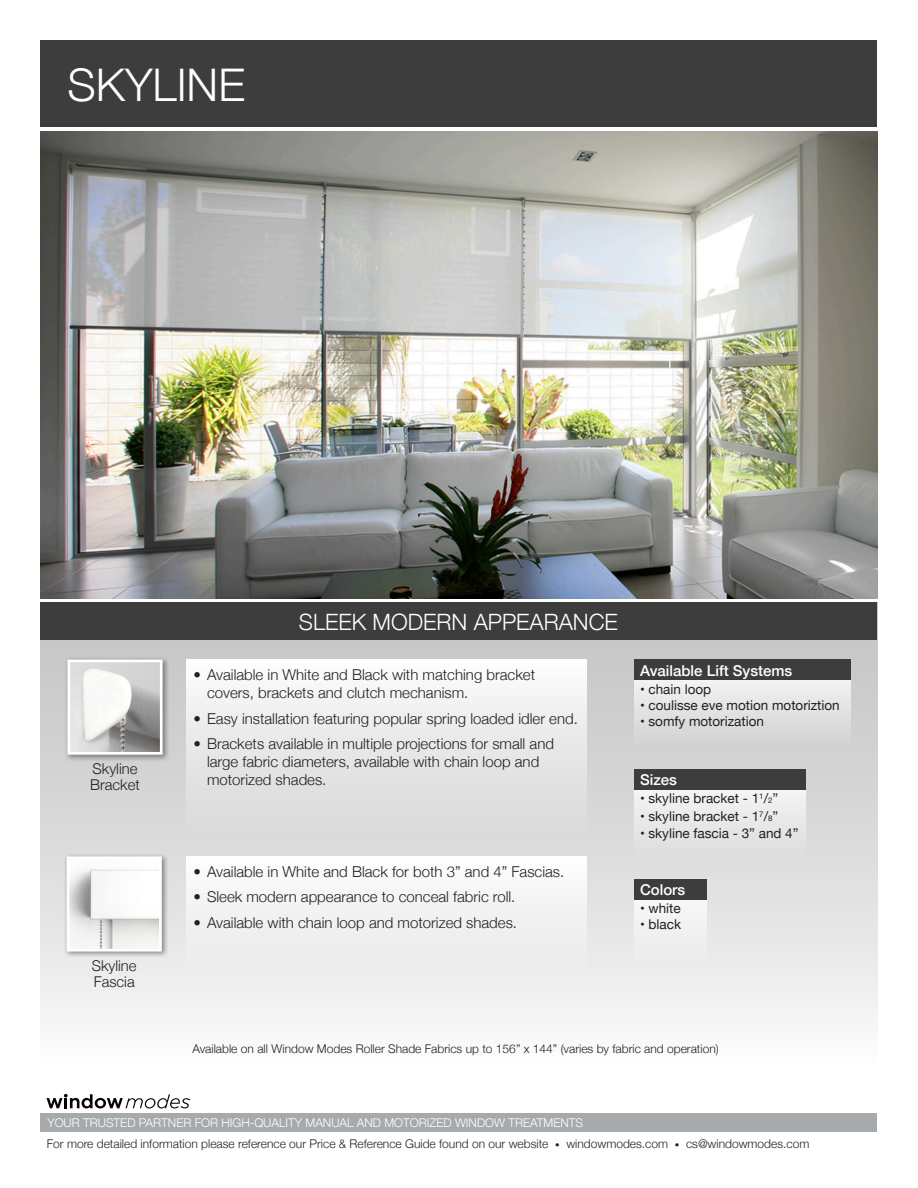
<style>
.page{position:relative;width:918px;height:1188px;background:#fff}
.page>*{position:absolute;margin:0;border:0;box-sizing:border-box;transform-origin:0 0}
.t1{font:300 45px "Helvetica Neue";color:#fff}
.t2{font:300 22.5px "Helvetica Neue";color:#fff}
.t3{font:300 15px "Helvetica Neue";color:#231f20}
.t4{font:500 15px "Helvetica Neue";color:#fff}
.t5{font:300 14.85px "Helvetica Neue";color:#231f20}
.t6{font:13.5px "Helvetica Neue";color:#231f20}
.t7{font:300 12px/20.4px "Helvetica Neue";color:#231f20}
.s1{font-size:7.8px}
.s2{color:#fff}
.s3{font-size:9px}
</style>
<div class="page">
<div style="left:40px;top:40px;width:838px;height:87px;background:#3d3d3d"></div>
<img style="left:40px;top:132px;width:838px;height:466px">
<div style="left:40px;top:603px;width:838px;height:466px;background:linear-gradient(to bottom,#c0bfbf,#faf9f9)"></div>
<div style="left:40px;top:603px;width:838px;height:37px;background:#3d3d3d"></div>
<div style="left:40px;top:1113px;width:838px;height:18px;background:#a7aaac"></div>
<div style="left:186px;top:660px;width:400px;height:176px;background:linear-gradient(to bottom,#fbfbfb,#d8d7d7)"></div>
<div style="left:186px;top:856px;width:400px;height:119px;background:#f2f1f1"></div>
<div style="left:634px;top:879px;width:72px;height:89px;background:#f0f0f0"></div>
<div style="left:634px;top:879px;width:72px;height:20px;background:#3d3d3d"></div>
<div style="left:634px;top:769px;width:172px;height:89px;background:#e8e8e8"></div>
<div style="left:634px;top:769px;width:172px;height:21px;background:#3d3d3d"></div>
<div style="left:65px;top:657px;width:105px;height:105px;background:#231f20;opacity:.5"></div>
<svg style="left:66px;top:658px;width:98px;height:98px"></svg>
<svg style="left:634px;top:680px;width:216px;height:68px;background:#e1e1e1"></svg>
<div style="left:634px;top:660px;width:216px;height:20px;background:#3d3d3d"></div>
<div style="left:64px;top:853px;width:105px;height:106px;background:#231f20;opacity:.5"></div>
<svg style="left:65px;top:855px;width:98px;height:98px"></svg>
<svg style="left:47px;top:1094px;width:143px;height:14px"></svg>
<p class="t1" style="left:68px;top:49px;width:179px">SKYLINE</p>
<p class="t5" style="left:93px;top:757px;width:46px">Skyline</p>
<p class="t5" style="left:90px;top:773px;width:51px">Bracket</p>
<p class="t5" style="left:92px;top:953px;width:46px">Skyline</p>
<p class="t5" style="left:94px;top:970px;width:43px">Fascia</p>
<p class="t2" style="left:299px;top:604px;width:321px">SLEEK MODERN APPEARANCE</p>
<p class="t3" style="left:194px;top:663px;width:343px">• Available in White and Black with matching bracket</p>
<p class="t3" style="left:207px;top:681px;width:263px">covers, brackets and clutch mechanism.</p>
<p class="t3" style="left:194px;top:706px;width:386px">• Easy installation featuring popular spring loaded idler end.</p>
<p class="t3" style="left:194px;top:732px;width:362px">• Brackets available in multiple projections for small and</p>
<p class="t3" style="left:207px;top:750px;width:334px">large fabric diameters, available with chain loop and</p>
<p class="t3" style="left:207px;top:768px;width:121px">motorized shades.</p>
<p class="t3" style="left:194px;top:859px;width:372px">• Available in White and Black for both 3” and 4” Fascias.</p>
<p class="t3" style="left:194px;top:885px;width:323px">• Sleek modern appearance to conceal fabric roll.</p>
<p class="t3" style="left:194px;top:910px;width:325px">• Available with chain loop and motorized shades.</p>
<p class="t4" style="left:640px;top:658px;width:154px">Available Lift Systems</p>
<p class="t6" style="left:640px;top:679px;width:73px">• chain loop</p>
<p class="t6" style="left:640px;top:695px;width:201px">• coulisse eve motion motoriztion</p>
<p class="t6" style="left:640px;top:712px;width:125px">• somfy motorization</p>
<p class="t4" style="left:640px;top:768px;width:38px">Sizes</p>
<p class="t6" style="left:640px;top:789px;width:140px">• skyline bracket - 1<sup>1</sup>/<span class="s1">2</span>”</p>
<p class="t6" style="left:640px;top:807px;width:140px">• skyline bracket - 1<sup>7</sup>/<span class="s1">8</span>”</p>
<p class="t6" style="left:640px;top:823px;width:160px">• skyline fascia - 3” and 4”</p>
<p class="t4" style="left:640px;top:878px;width:47px">Colors</p>
<p class="t6" style="left:640px;top:899px;width:42px">• white</p>
<p class="t6" style="left:640px;top:915px;width:42px">• black</p>
<p class="t7" style="left:192px;top:1038px;width:528px">Available on all Window Modes Roller Shade Fabrics up to 156” x 144” (varies by fabric and operation)</p>
<p class="t7" style="left:47px;top:1112px;width:764px"><span class="s2">YOUR TRUSTED PARTNER FOR HIGH-QUALITY MANUAL AND MOTORIZED WINDOW TREATMENTS<br></span>For more detailed information please reference our Price &amp; Reference Guide found on our website <span class="s3">•</span> windowmodes.com <span class="s3">•</span> cs@windowmodes.com</p>
</div>
